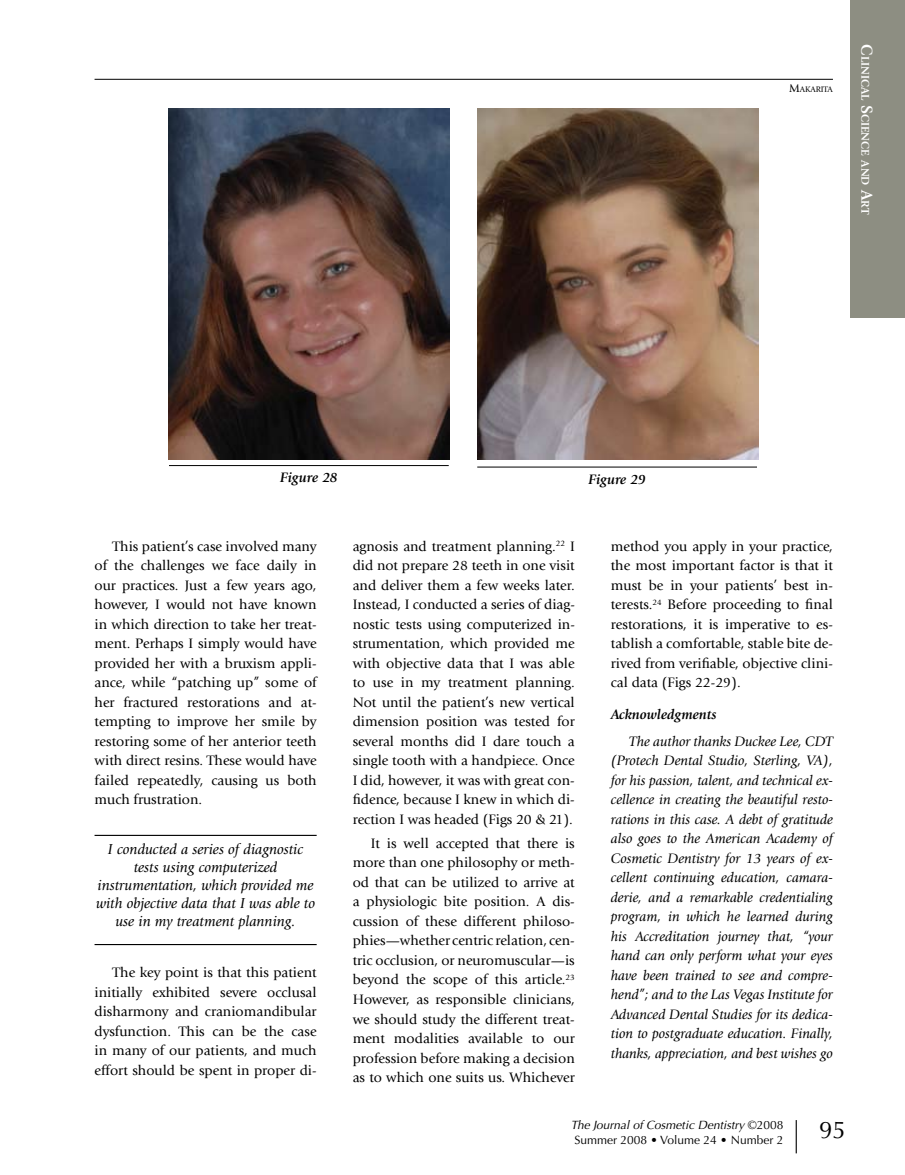
<style>
.page{position:relative;width:905px;height:1175px;background:#fff}
.page>*{position:absolute;margin:0;border:0;box-sizing:border-box;transform-origin:0 0}
.t1{font:24px "Optima";color:#000}
.t2{font:italic 15px/18px "Giovanni";color:#000;text-align:center}
.t3{font:14.25px/19.5px "Giovanni";color:#000;text-align:justify}
.t4{font:italic 14.25px/19.5px "Giovanni";color:#000;text-align:justify}
.t5{font:italic 700 14.25px "Giovanni";color:#000}
.t6{font:12px/15px "Optima";color:#000}
.t7{font:700 11.55px "Giovanni";color:#fff}
.t8{font:8.4px "Giovanni";color:#000}
.s1{font-size:12px}
.s2{font-size:16.5px}
.s3{font-style:italic}
</style>
<div class="page">
<hr style="left:795px;top:1120px;width:1px;height:33px;background:#000">
<div style="left:850px;top:0;width:54px;height:317px;background:#8d8e82"></div>
<hr style="left:94px;top:834px;width:222px;height:2px;background:#000">
<hr style="left:94px;top:944px;width:222px;height:1px;background:#000">
<img style="left:169px;top:108px;width:281px;height:351px">
<hr style="left:169px;top:465px;width:279px;height:1px;background:#000">
<img style="left:477px;top:108px;width:281px;height:351px">
<hr style="left:477px;top:466px;width:280px;height:1px;background:#000">
<hr style="left:94px;top:79px;width:738px;height:1px;background:#000">
<p class="t8" style="left:789px;top:84px;width:45px"><span class="s1">M</span>AKARITA</p>
<p class="t7" style="left:871px;top:44px;width:172px;rotate:90deg"><span class="s2">C</span>linical <span class="s2">S</span>cience and <span class="s2">A</span>rt</p>
<p class="t5" style="left:280px;top:470px;width:59px">Figure 28</p>
<p class="t5" style="left:588px;top:471px;width:59px">Figure 29</p>
<p class="t3" style="left:95px;top:536px;width:224px;text-indent:18px">This patient’s case involved many of the challenges we face daily in our practices. Just a few years ago, however, I would not have known in which direction to take her treat&shy;ment. Perhaps I simply would have provided her with a bruxism appli&shy;ance, while “patching up” some of her fractured restorations and at&shy;tempting to improve her smile by restoring some of her anterior teeth with direct resins. These would have failed repeatedly, causing us both much frustration.</p>
<p class="t2" style="left:96px;top:840px;width:220px">I conducted a series of diagnostic tests using computerized instrumentation, which provided me with objective data that I was able to use in my treatment planning.</p>
<p class="t3" style="left:95px;top:962px;width:224px;text-indent:18px">The key point is that this patient initially exhibited severe occlusal disharmony and craniomandibular dysfunction. This can be the case in many of our patients, and much effort should be spent in proper di-</p>
<p class="t3" style="left:352px;top:536px;width:224px">agnosis and treatment planning.<sup>22</sup> I did not prepare 28 teeth in one visit and deliver them a few weeks later.<br>Instead, I conducted a series of diag&shy;nostic tests using computerized in&shy;strumentation, which provided me with objective data that I was able to use in my treatment planning.<br>Not until the patient’s new vertical dimension position was tested for several months did I dare touch a single tooth with a handpiece. Once I did, however, it was with great con&shy;fidence, because I knew in which di&shy;rection I was headed (Figs 20 &amp; 21).</p>
<p class="t3" style="left:352px;top:833px;width:224px;text-indent:18px">It is well accepted that there is more than one philosophy or meth&shy;od that can be utilized to arrive at a physiologic bite position. A dis&shy;cussion of these different philoso&shy;phies—whether centric relation, cen&shy;tric occlusion, or neuromuscular—is beyond the scope of this article.<sup>23<br></sup>However, as responsible clinicians, we should study the different treat&shy;ment modalities available to our profession before making a decision as to which one suits us. Whichever</p>
<p class="t3" style="left:610px;top:536px;width:224px">method you apply in your practice, the most important factor is that it must be in your patients’ best in&shy;terests.<sup>24</sup> Before proceeding to final restorations, it is imperative to es&shy;tablish a comfortable, stable bite de&shy;rived from verifiable, objective clini&shy;cal data (Figs 22-29).</p>
<p class="t5" style="left:611px;top:706px;width:107px">Acknowledgments</p>
<p class="t4" style="left:611px;top:731px;width:224px;text-indent:18px">The author thanks Duckee Lee, CDT (Protech Dental Studio, Sterling, VA), for his passion, talent, and technical ex&shy;cellence in creating the beautiful resto&shy;rations in this case. A debt of gratitude also goes to the American Academy of Cosmetic Dentistry for 13 years of ex&shy;cellent continuing education, camara&shy;derie, and a remarkable credentialing program, in which he learned during his Accreditation journey that, “your hand can only perform what your eyes have been trained to see and compre&shy;hend”; and to the Las Vegas Institute for Advanced Dental Studies for its dedica&shy;tion to postgraduate education. Finally, thanks, appreciation, and best wishes go</p>
<p class="t6" style="left:571px;top:1117px;width:214px"><span class="s3">The Journal of Cosmetic Dentistry</span> ©2008<br>Summer 2008 • Volume 24 • Number 2</p>
<h1 class="t1" style="left:819px;top:1115px;width:28px">95</h1>
</div>
